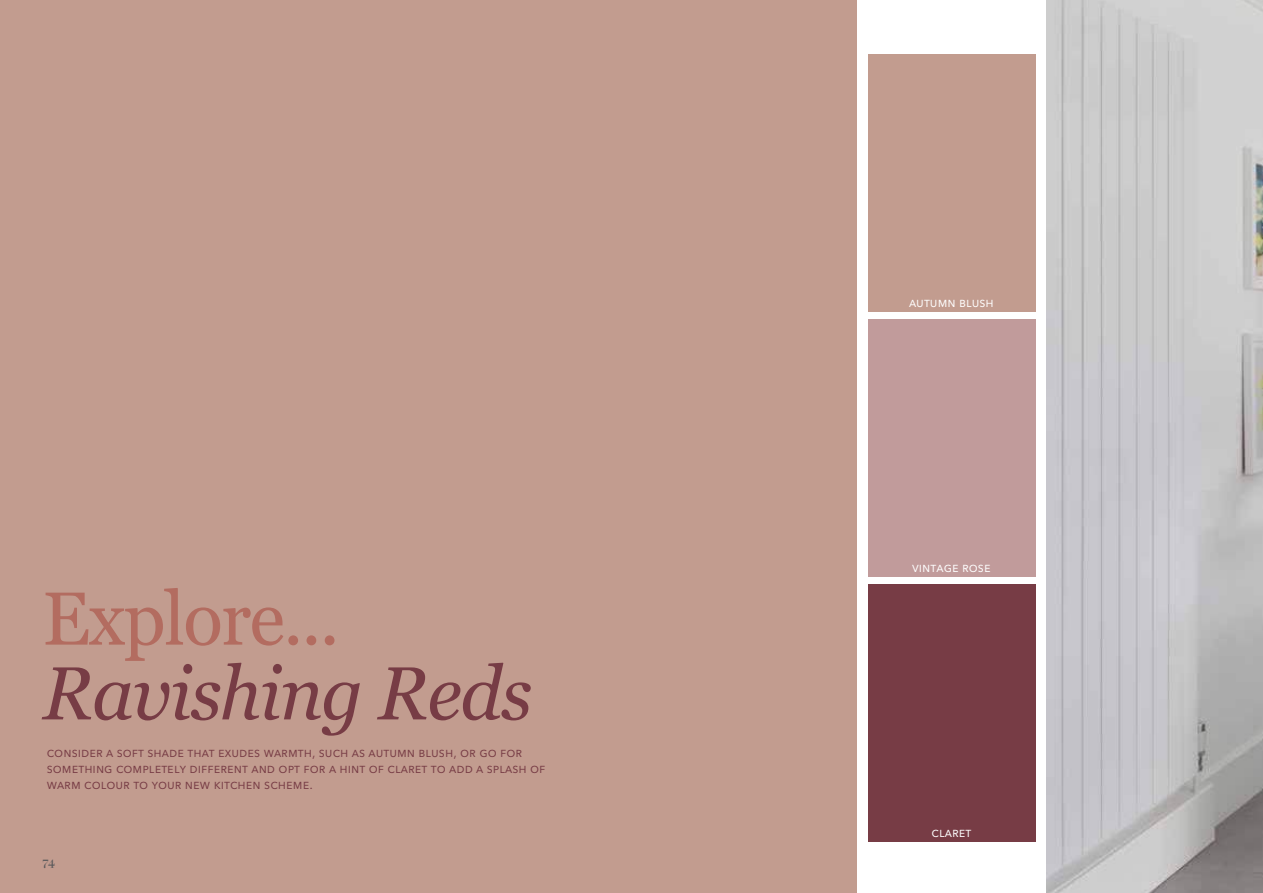
<style>
.page{position:relative;width:1263px;height:893px;background:#fff}
.page>*{position:absolute;margin:0;border:0;box-sizing:border-box;transform-origin:0 0}
.t1{font:italic 75px "Georgia";letter-spacing:-.02em;color:#773c45}
.t2{font:75px "Georgia";letter-spacing:-.02em;color:#b36c60}
.t3{font:13.5px/16.2px "Avenir Next LT Pro";color:#773c45}
.t4{font:13.5px "Avenir Next LT Pro";color:#fff}
.t5{font:12px "Ratio Modern";color:#58585a}
</style>
<div class="page">
<div style="left:0;top:0;width:857px;height:893px;background:#c29c8f"></div>
<img style="left:1046px;top:0;width:217px;height:893px">
<div style="left:867px;top:54px;width:168px;height:257px;background:#c29c8f"></div>
<div style="left:867px;top:319px;width:168px;height:258px;background:#c19b9b"></div>
<div style="left:867px;top:584px;width:168px;height:258px;background:#773c45"></div>
<h1 class="t2" style="left:43px;top:573px;width:298px">Explore...</h1>
<h1 class="t1" style="left:43px;top:646px;width:491px">Ravishing Reds</h1>
<p class="t3" style="left:47px;top:744px;width:500px">consider a soft shade that exudes warmth, such as autumn blush, or go for something completely different and opt for a hint of claret to add a splash of warm colour to your new kitchen scheme.</p>
<p class="t5" style="left:43px;top:856px;width:14px">74</p>
<p class="t4" style="left:909px;top:294px;width:86px">autumn blush</p>
<p class="t4" style="left:912px;top:559px;width:80px">vintage rose</p>
<p class="t4" style="left:931px;top:824px;width:41px">claret</p>
</div>
